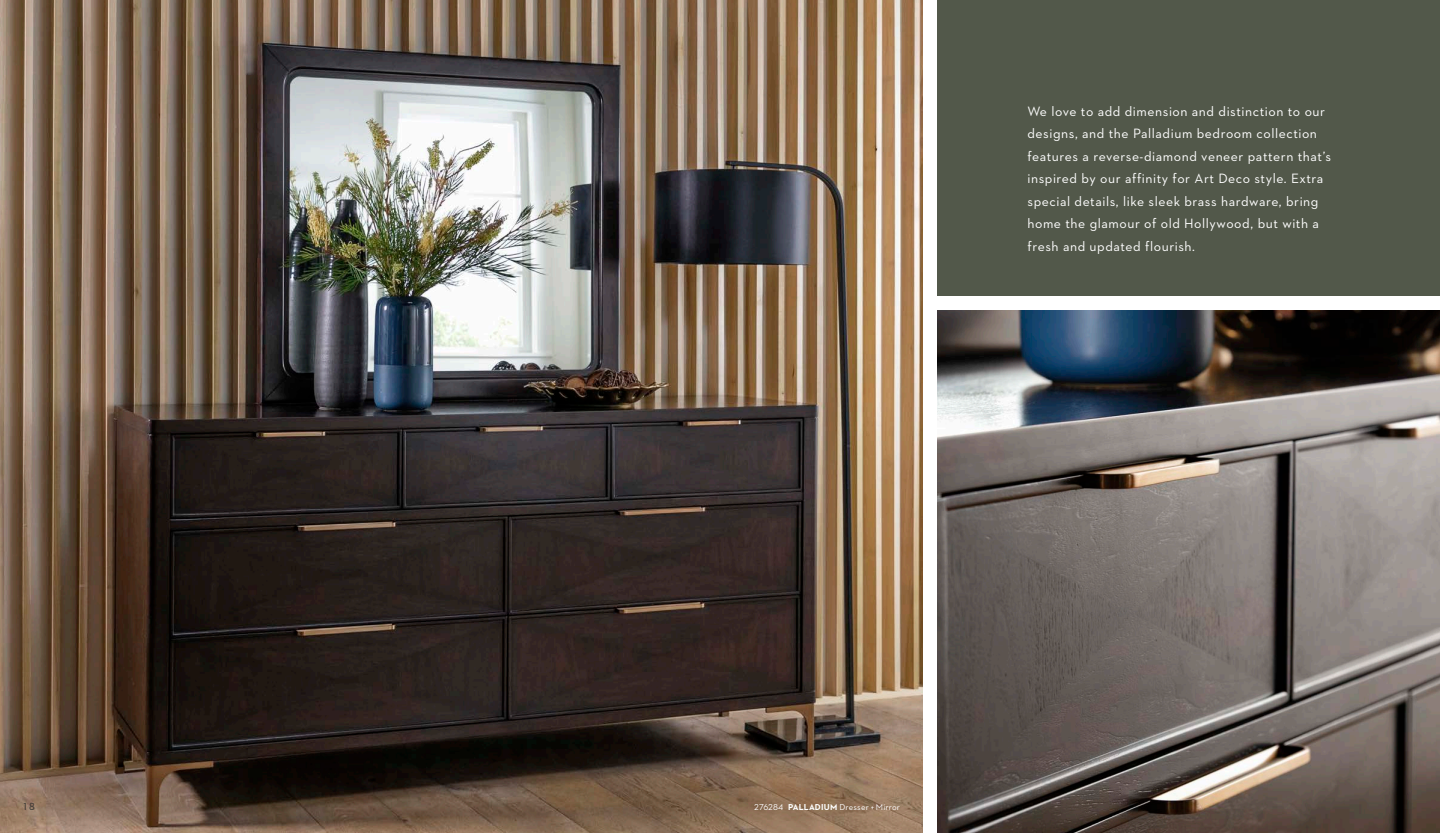
<style>
.page{position:relative;width:1440px;height:833px;background:#fff}
.page>*{position:absolute;margin:0;border:0;box-sizing:border-box;transform-origin:0 0}
.t1{font:13.75px/22.5px "Neutraface 2 Text";letter-spacing:.04em;color:#fff}
.t2{font:300 10px "Futura BT";color:#2d2e2e}
.Merch_Copy_Black{font:8.75px "Neutraface 2 Text";letter-spacing:.015em;color:#fff}
.s1{font-weight:700}
</style>
<div class="page">
<img style="left:0;top:0;width:922px;height:832px">
<img style="left:938px;top:311px;width:502px;height:521px">
<div style="left:938px;top:0;width:502px;height:296px;background:#52584a"></div>
<p class="t1" style="left:1028px;top:100px;width:305px">We love to add dimension and distinction to our designs, and the Palladium bedroom collection features a reverse-diamond veneer pattern that’s inspired by our affinity for Art Deco style. Extra special details, like sleek brass hardware, bring home the glamour of old Hollywood, but with a fresh and updated flourish.</p>
<p class="t2" style="left:22px;top:800px;width:14px">02</p>
<p class="t2" style="left:22px;top:800px;width:14px">18</p>
<p class="Merch_Copy_Black" style="left:754px;top:802px;width:147px">276284 <span class="s1">PALLADIUM</span> Dresser + Mirror</p>
</div>
